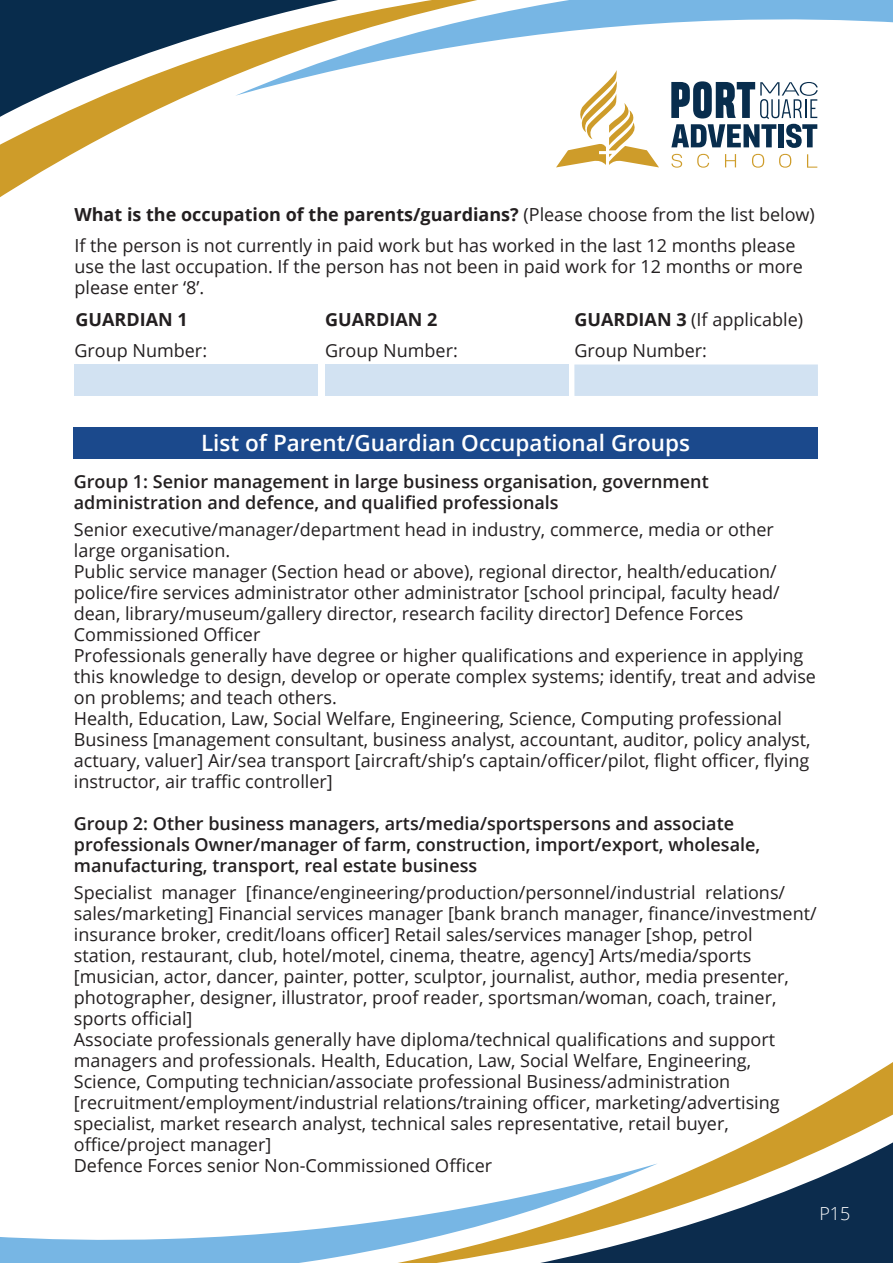
<style>
.page{position:relative;width:893px;height:1263px;background:#fff}
.page>*{position:absolute;margin:0;border:0;box-sizing:border-box;transform-origin:0 0}
.t1{font:600 22.5px "Open Sans";color:#fff}
.t2{font:18px/21px "Open Sans";color:#231f20}
.t3{font:600 18px/21px "Open Sans";color:#231f20}
.t4{font:700 18px "Open Sans";color:#231f20}
.t5{font:300 18px "Open Sans";color:#fff}
.s1{font-weight:400}
.s2{font-weight:700}
</style>
<div class="page">
<svg style="left:671px;top:154px;width:11px;height:14px"></svg>
<svg style="left:697px;top:154px;width:12px;height:14px"></svg>
<svg style="left:725px;top:154px;width:11px;height:13px"></svg>
<svg style="left:752px;top:154px;width:12px;height:14px"></svg>
<svg style="left:779px;top:154px;width:12px;height:14px"></svg>
<svg style="left:807px;top:154px;width:10px;height:14px"></svg>
<svg style="left:557px;top:124px;width:102px;height:43px"></svg>
<svg style="left:671px;top:96px;width:147px;height:52px"></svg>
<svg style="left:658px;top:1062px;width:235px;height:201px"></svg>
<svg style="left:0;top:1163px;width:658px;height:100px"></svg>
<svg style="left:580px;top:96px;width:117px;height:28px"></svg>
<svg style="left:0;top:0;width:557px;height:198px"></svg>
<svg style="left:235px;top:0;width:658px;height:96px"></svg>
<div style="left:74px;top:364px;width:244px;height:32px;background:#d2e2f2"></div>
<div style="left:325px;top:364px;width:244px;height:32px;background:#d2e2f2"></div>
<div style="left:574px;top:364px;width:244px;height:32px;background:#d2e2f2"></div>
<div style="left:74px;top:427px;width:744px;height:32px;background:#1b498c"></div>
<p class="t4" style="left:74px;top:202px;width:742px">What is the occupation of the parents/guardians? <span class="s1">(Please choose from the list below)</span></p>
<p class="t2" style="left:74px;top:235px;width:730px">If the person is not currently in paid work but has worked in the last 12 months please use the last occupation. If the person has not been in paid work for 12 months or more please enter ‘8’.</p>
<p class="t4" style="left:76px;top:307px;width:114px">GUARDIAN 1</p>
<p class="t4" style="left:325px;top:307px;width:114px">GUARDIAN 2</p>
<p class="t2" style="left:574px;top:308px;width:230px"><span class="s2">GUARDIAN 3</span> (If applicable)</p>
<p class="t2" style="left:74px;top:340px;width:134px">Group Number:</p>
<p class="t2" style="left:325px;top:340px;width:134px">Group Number:</p>
<p class="t2" style="left:574px;top:340px;width:134px">Group Number:</p>
<p class="t1" style="left:201px;top:427px;width:490px">List of Parent/Guardian Occupational Groups</p>
<p class="t3" style="left:74px;top:471px;width:636px">Group 1: Senior management in large business organisation, government administration and defence, and qualified professionals</p>
<p class="t2" style="left:74px;top:519px;width:702px">Senior executive/manager/department head in industry, commerce, media or other large organisation.</p>
<p class="t2" style="left:74px;top:561px;width:708px">Public service manager (Section head or above), regional director, health/education/ police/fire services administrator other administrator [school principal, faculty head/ dean, library/museum/gallery director, research facility director] Defence Forces Commissioned Officer</p>
<p class="t2" style="left:74px;top:645px;width:744px">Professionals generally have degree or higher qualifications and experience in applying this knowledge to design, develop or operate complex systems; identify, treat and advise on problems; and teach others.</p>
<p class="t2" style="left:74px;top:708px;width:710px">Health, Education, Law, Social Welfare, Engineering, Science, Computing professional</p>
<p class="t2" style="left:74px;top:729px;width:738px;text-align:justify">Business [management consultant, business analyst, accountant, auditor, policy analyst, actuary, valuer] Air/sea transport [aircraft/ship’s captain/officer/pilot, flight officer, flying instructor, air traffic controller]</p>
<p class="t3" style="left:74px;top:813px;width:688px">Group 2: Other business managers, arts/media/sportspersons and associate professionals Owner/manager of farm, construction, import/export, wholesale, manufacturing, transport, real estate business</p>
<p class="t2" style="left:74px;top:882px;width:744px">Specialist manager [finance/engineering/production/personnel/industrial relations/ sales/marketing] Financial services manager [bank branch manager, finance/investment/ insurance broker, credit/loans officer] Retail sales/services manager [shop, petrol station, restaurant, club, hotel/motel, cinema, theatre, agency] Arts/media/sports [musician, actor, dancer, painter, potter, sculptor, journalist, author, media presenter, photographer, designer, illustrator, proof reader, sportsman/woman, coach, trainer, sports official]</p>
<p class="t2" style="left:74px;top:1029px;width:707px">Associate professionals generally have diploma/technical qualifications and support managers and professionals. Health, Education, Law, Social Welfare, Engineering, Science, Computing technician/associate professional Business/administration [recruitment/employment/industrial relations/training officer, marketing/advertising specialist, market research analyst, technical sales representative, retail buyer, office/project manager]</p>
<p class="t2" style="left:74px;top:1155px;width:420px">Defence Forces senior Non-Commissioned Officer</p>
<p class="t5" style="left:819px;top:1201px;width:33px">P15</p>
</div>
